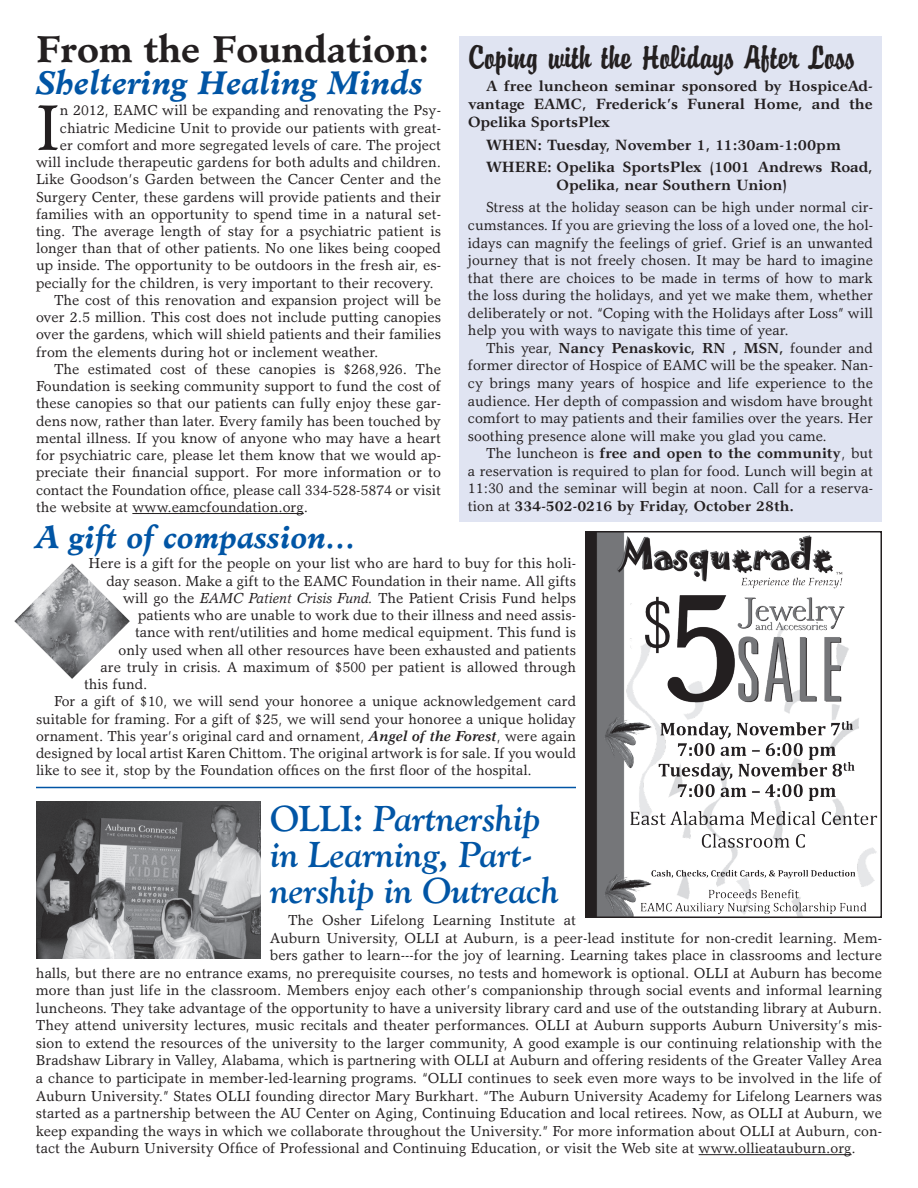
<style>
.page{position:relative;width:918px;height:1188px;background:#fff}
.page>*{position:absolute;margin:0;border:0;box-sizing:border-box;transform-origin:0 0}
.t1{font:64.8px "Garth Graphic";color:#231f20}
.t2{font:italic 700 36px/36px "Goudy Old Style BT";color:#0155a5}
.t3{font:36px "Brody DTC";color:#231f20}
.t4{font:700 36px "Minister";color:#231f20}
.t5{font:italic 700 31.5px "Minister";color:#0155a5}
.t6{font:italic 700 30px "Minister";color:#0155a5}
.t7{font:700 15px/18px "Garth Graphic";color:#231f20;text-align:justify}
.t8{font:14.7px/17.5px "Garth Graphic";color:#231f20;text-align:justify}
.s1{font-weight:700}
.s2{font-style:italic}
.s3{font-weight:700;font-style:italic}
.s4{font-style:normal}
</style>
<div class="page">
<hr style="left:132px;top:513px;width:172px;height:1px;background:#231f20">
<div style="left:459px;top:36px;width:423px;height:486px;background:#e0e4f2"></div>
<hr style="left:699px;top:1154px;width:153px;height:1px;background:#231f20">
<img style="left:14px;top:563px;width:116px;height:116px">
<img style="left:36px;top:801px;width:225px;height:157px">
<hr style="left:36px;top:787px;width:540px;height:1px;background:#0155a5">
<img style="left:588px;top:534px;width:290px;height:381px">
<div style="left:585px;top:531px;width:297px;height:387px;border:2px solid #231f20"></div>
<h2 class="t4" style="left:36px;top:27px;width:395px">From the Foundation:</h2>
<h3 class="t5" style="left:36px;top:63px;width:389px">Sheltering Healing Minds</h3>
<h1 class="t1" style="left:36px;top:88px;width:25px">I</h1>
<p class="t8" style="left:60px;top:101px;width:383px">n 2012, EAMC will be expanding and renovating the Psy-</p>
<p class="t8" style="left:60px;top:119px;width:383px">chiatric Medicine Unit to provide our patients with great-</p>
<p class="t8" style="left:60px;top:136px;width:383px">er comfort and more segregated levels of care. The project</p>
<p class="t8" style="left:36px;top:153px;width:407px">will include therapeutic gardens for both adults and children.</p>
<p class="t8" style="left:36px;top:170px;width:407px">Like Goodson’s Garden between the Cancer Center and the</p>
<p class="t8" style="left:36px;top:188px;width:407px">Surgery Center, these gardens will provide patients and their</p>
<p class="t8" style="left:36px;top:205px;width:407px">families with an opportunity to spend time in a natural set-</p>
<p class="t8" style="left:36px;top:222px;width:407px">ting. The average length of stay for a psychiatric patient is</p>
<p class="t8" style="left:36px;top:239px;width:407px">longer than that of other patients. No one likes being cooped</p>
<p class="t8" style="left:36px;top:257px;width:407px">up inside. The opportunity to be outdoors in the fresh air, es-</p>
<p class="t8" style="left:36px;top:274px;width:399px">pecially for the children, is very important to their recovery.</p>
<p class="t8" style="left:54px;top:291px;width:389px">The cost of this renovation and expansion project will be</p>
<p class="t8" style="left:36px;top:308px;width:407px">over 2.5 million. This cost does not include putting canopies</p>
<p class="t8" style="left:36px;top:326px;width:407px">over the gardens, which will shield patients and their families</p>
<p class="t8" style="left:36px;top:343px;width:344px">from the elements during hot or inclement weather.</p>
<p class="t8" style="left:54px;top:360px;width:389px">The estimated cost of these canopies is $268,926. The</p>
<p class="t8" style="left:36px;top:377px;width:407px">Foundation is seeking community support to fund the cost of</p>
<p class="t8" style="left:36px;top:395px;width:407px">these canopies so that our patients can fully enjoy these gar-</p>
<p class="t8" style="left:36px;top:412px;width:407px">dens now, rather than later. Every family has been touched by</p>
<p class="t8" style="left:36px;top:429px;width:407px">mental illness. If you know of anyone who may have a heart</p>
<p class="t8" style="left:36px;top:446px;width:407px">for psychiatric care, please let them know that we would ap-</p>
<p class="t8" style="left:36px;top:463px;width:407px">preciate their financial support. For more information or to</p>
<p class="t8" style="left:36px;top:481px;width:407px">contact the Foundation office, please call 334-528-5874 or visit</p>
<p class="t8" style="left:36px;top:498px;width:274px">the website at www.eamcfoundation.org.</p>
<h2 class="t3" style="left:468px;top:37px;width:389px">Coping with the Holidays After Loss</h2>
<p class="t7" style="left:468px;top:77px;width:407px;text-indent:18px">A free luncheon seminar sponsored by HospiceAd&shy;vantage EAMC, Frederick’s Funeral Home, and the Opelika SportsPlex</p>
<p class="t7" style="left:486px;top:134px;width:389px;line-height:22.5px">WHEN: Tuesday, November 1, 11:30am-1:00pm<br>WHERE: Opelika SportsPlex (1001 Andrews Road,</p>
<p class="t7" style="left:557px;top:176px;width:232px">Opelika, near Southern Union)</p>
<p class="t8" style="left:468px;top:199px;width:407px;text-indent:18px">Stress at the holiday season can be high under normal cir&shy;cumstances. If you are grieving the loss of a loved one, the hol&shy;idays can magnify the feelings of grief. Grief is an unwanted journey that is not freely chosen. It may be hard to imagine that there are choices to be made in terms of how to mark the loss during the holidays, and yet we make them, whether deliberately or not. “Coping with the Holidays after Loss” will help you with ways to navigate this time of year.</p>
<p class="t8" style="left:468px;top:339px;width:407px;text-indent:18px">This year, <span class="s1">Nancy Penaskovic, RN , MSN,</span> founder and former director of Hospice of EAMC will be the speaker. Nan&shy;cy brings many years of hospice and life experience to the audience. Her depth of compassion and wisdom have brought comfort to may patients and their families over the years. Her soothing presence alone will make you glad you came.</p>
<p class="t8" style="left:468px;top:444px;width:407px;text-indent:18px">The luncheon is <span class="s1">free and open to the community</span>, but a reservation is required to plan for food. Lunch will begin at 11:30 and the seminar will begin at noon. Call for a reserva&shy;tion at <span class="s1">334-502-0216 by Friday, October 28th.</span></p>
<h3 class="t6" style="left:36px;top:519px;width:322px">A gift of compassion…</h3>
<p class="t8" style="left:88px;top:555px;width:489px">Here is a gift for the people on your list who are hard to buy for this holi-</p>
<p class="t8" style="left:107px;top:572px;width:471px">day season. Make a gift to the EAMC Foundation in their name. All gifts</p>
<p class="t8" style="left:123px;top:589px;width:454px">will go the <span class="s2">EAMC Patient Crisis Fund.</span> The Patient Crisis Fund helps</p>
<p class="t8" style="left:138px;top:606px;width:440px">patients who are unable to work due to their illness and need assis-</p>
<p class="t8" style="left:135px;top:624px;width:443px">tance with rent/utilities and home medical equipment. This fund is</p>
<p class="t8" style="left:119px;top:641px;width:459px">only used when all other resources have been exhausted and patients</p>
<p class="t8" style="left:101px;top:658px;width:477px">are truly in crisis. A maximum of $500 per patient is allowed through</p>
<p class="t8" style="left:84px;top:675px;width:65px">this fund.</p>
<p class="t8" style="left:54px;top:693px;width:524px">For a gift of $10, we will send your honoree a unique acknowledgement card</p>
<p class="t8" style="left:36px;top:710px;width:542px">suitable for framing. For a gift of $25, we will send your honoree a unique holiday</p>
<p class="t8" style="left:36px;top:727px;width:542px">ornament. This year’s original card and ornament, <span class="s3">Angel of the Forest</span>, were again</p>
<p class="t8" style="left:36px;top:744px;width:542px">designed by local artist Karen Chittom. The original artwork is for sale. If you would</p>
<p class="t8" style="left:36px;top:762px;width:497px">like to see it, stop by the Foundation offices on the first floor of the hospital.</p>
<h2 class="t2" style="left:270px;top:800px;width:290px"><span class="s4">OLLI:</span> Partnership in Learning, Part&shy;nership in Outreach</h2>
<p class="t8" style="left:288px;top:911px;width:290px">The Osher Lifelong Learning Institute at</p>
<p class="t8" style="left:270px;top:929px;width:614px">Auburn University, OLLI at Auburn, is a peer-lead institute for non-credit learning. Mem-</p>
<p class="t8" style="left:270px;top:946px;width:614px">bers gather to learn---for the joy of learning. Learning takes place in classrooms and lecture</p>
<p class="t8" style="left:36px;top:964px;width:848px">halls, but there are no entrance exams, no prerequisite courses, no tests and homework is optional. OLLI at Auburn has become</p>
<p class="t8" style="left:36px;top:981px;width:848px">more than just life in the classroom. Members enjoy each other’s companionship through social events and informal learning</p>
<p class="t8" style="left:36px;top:999px;width:848px">luncheons. They take advantage of the opportunity to have a university library card and use of the outstanding library at Auburn.</p>
<p class="t8" style="left:36px;top:1016px;width:848px">They attend university lectures, music recitals and theater performances. OLLI at Auburn supports Auburn University’s mis-</p>
<p class="t8" style="left:36px;top:1034px;width:848px">sion to extend the resources of the university to the larger community, A good example is our continuing relationship with the</p>
<p class="t8" style="left:36px;top:1052px;width:848px">Bradshaw Library in Valley, Alabama, which is partnering with OLLI at Auburn and offering residents of the Greater Valley Area</p>
<p class="t8" style="left:36px;top:1069px;width:848px">a chance to participate in member-led-learning programs. “OLLI continues to seek even more ways to be involved in the life of</p>
<p class="t8" style="left:36px;top:1087px;width:848px">Auburn University.” States OLLI founding director Mary Burkhart. “The Auburn University Academy for Lifelong Learners was</p>
<p class="t8" style="left:36px;top:1104px;width:848px">started as a partnership between the AU Center on Aging, Continuing Education and local retirees. Now, as OLLI at Auburn, we</p>
<p class="t8" style="left:36px;top:1122px;width:848px">keep expanding the ways in which we collaborate throughout the University.” For more information about OLLI at Auburn, con-</p>
<p class="t8" style="left:36px;top:1139px;width:821px">tact the Auburn University Office of Professional and Continuing Education, or visit the Web site at www.ollieatauburn.org.</p>
</div>
